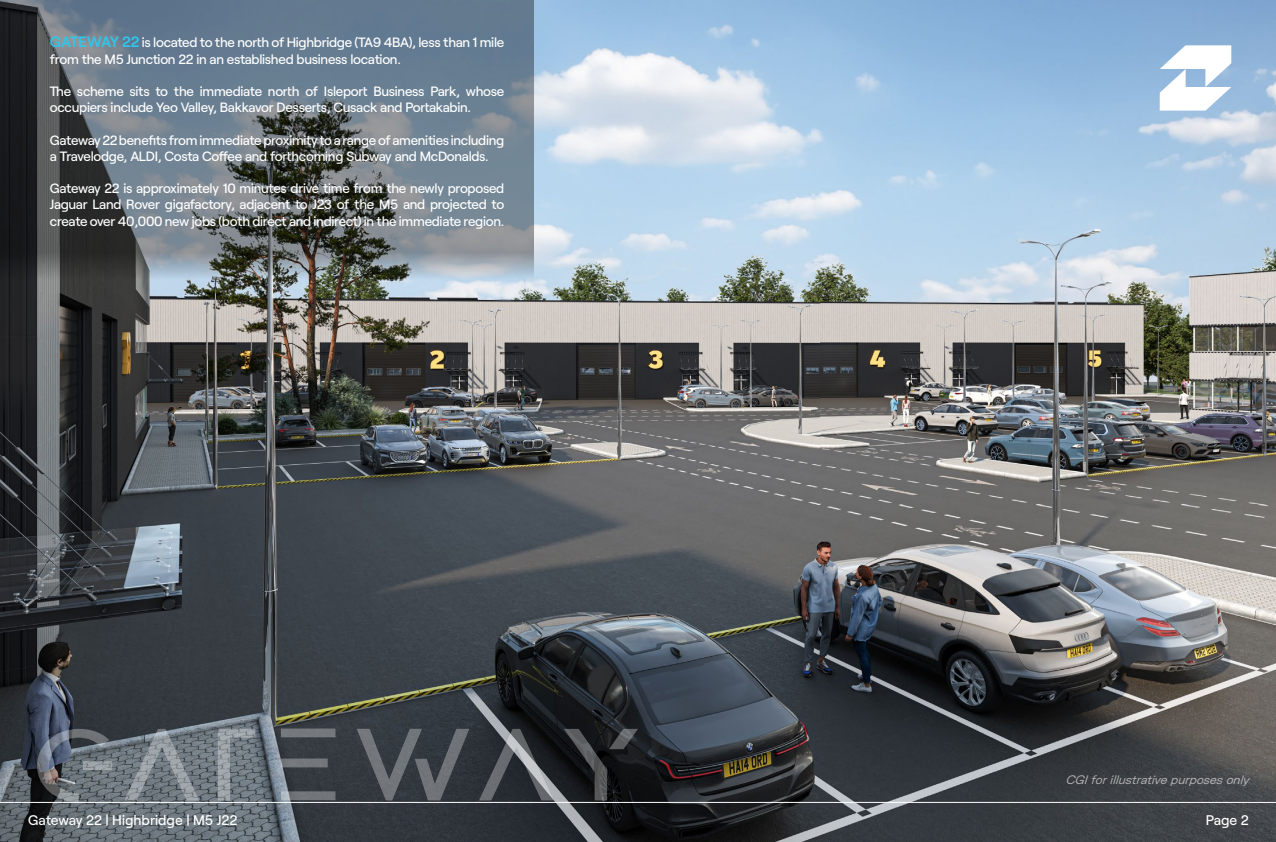
<style>
.page{position:relative;width:1276px;height:842px;background:#fff}
.page>*{position:absolute;margin:0;border:0;box-sizing:border-box;transform-origin:0 0}
.t1{font:500 14px "Roobert";color:#fff}
.t2{font:500 13.5px/16.2px "Roobert";letter-spacing:-.02em;color:#fff}
.t3{font:italic 12px "FK Grotesk";color:#fff}
.s1{font-weight:600;font-size:15px;color:#33c4e8}
</style>
<div class="page">
<img style="left:0;top:0;width:1276px;height:842px">
<hr style="left:0;top:802px;width:1276px;height:1px;background:#fff">
<svg style="left:1159px;top:45px;width:72px;height:66px"></svg>
<svg style="left:124px;top:729px;width:75px;height:71px;background:#767f85"></svg>
<svg style="left:281px;top:728px;width:54px;height:72px;background:#4e5359"></svg>
<svg style="left:37px;top:729px;width:75px;height:73px;background:#626871"></svg>
<svg style="left:218px;top:729px;width:37px;height:71px;background:#7e878d"></svg>
<svg style="left:357px;top:729px;width:112px;height:71px;background:#484d53"></svg>
<svg style="left:564px;top:729px;width:74px;height:71px;background:#232528"></svg>
<svg style="left:479px;top:729px;width:75px;height:71px;background:#464a4f"></svg>
<svg style="left:0;top:0;width:533px;height:279px;background:#606c76"></svg>
<p class="t2" style="left:50px;top:33px;width:456px"><span class="s1">GATEWAY 22</span> is located to the north of Highbridge (TA9 4BA), less than 1 mile from the M5 Junction 22 in an established business location.</p>
<p class="t2" style="left:50px;top:82px;width:456px">The scheme sits to the immediate north of Isleport Business Park, whose occupiers include Yeo Valley, Bakkavor Desserts, Cusack and Portakabin.</p>
<p class="t2" style="left:50px;top:131px;width:456px">Gateway 22 benefits from immediate proximity to a range of amenities including a Travelodge, ALDI, Costa Coffee and forthcoming Subway and McDonalds.</p>
<p class="t2" style="left:50px;top:179px;width:456px;text-align:justify">Gateway 22 is approximately 10 minutes drive time from the newly proposed Jaguar Land Rover gigafactory, adjacent to J23 of the M5 and projected to create over 40,000 new jobs (both direct and indirect) in the immediate region.</p>
<p class="t3" style="left:1065px;top:772px;width:189px">CGIforillustrativepurposesonly</p>
<p class="t1" style="left:28px;top:809px;width:210px">Gateway 22 | Highbridge | M5 J22</p>
<p class="t1" style="left:1205px;top:809px;width:44px">Page 2</p>
</div>
